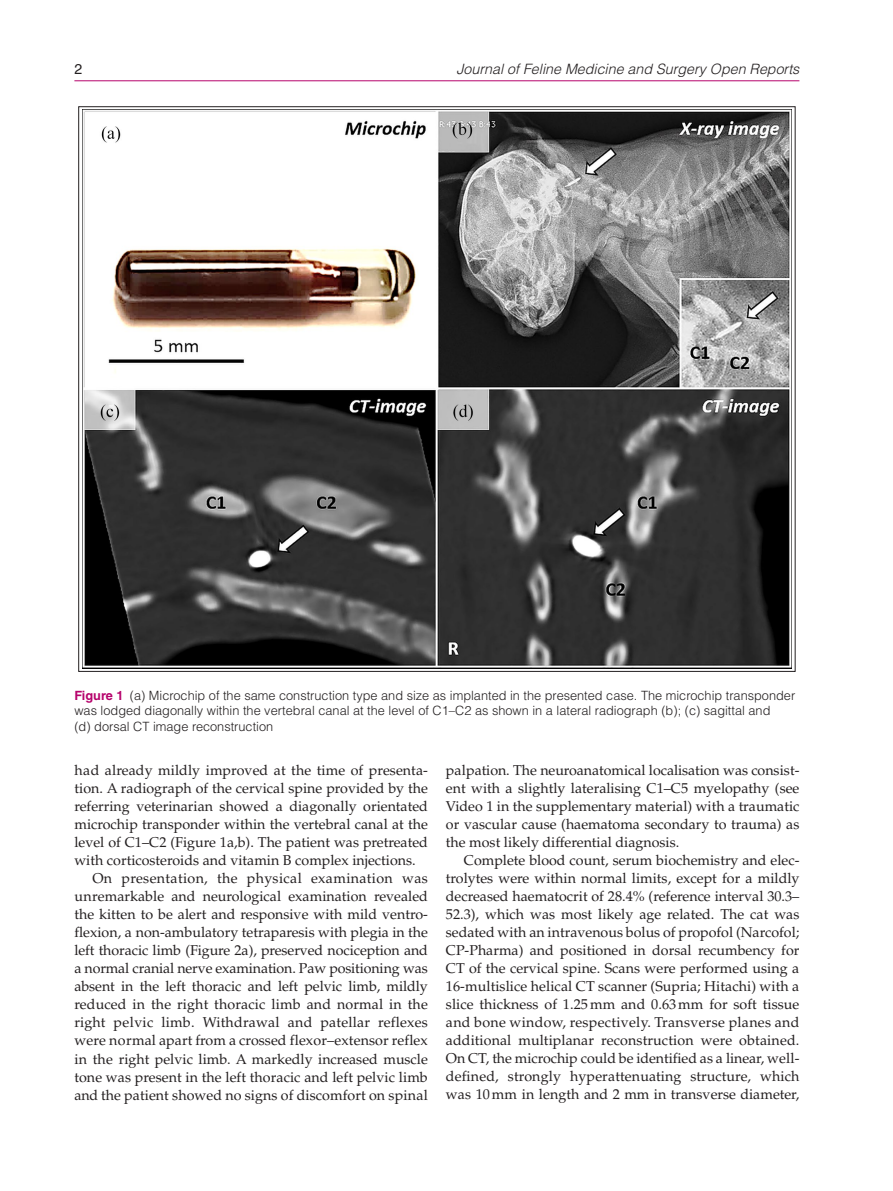
<style>
.page{position:relative;width:893px;height:1191px;background:#fff}
.page>*{position:absolute;margin:0;border:0;box-sizing:border-box;transform-origin:0 0}
.t1{font:14.25px/18px "Palatino LT Std";color:#231f20;text-align:justify}
.t2{font:italic 300 14.25px "Helvetica LT Std";color:#231f20}
.t3{font:14.25px "Palatino LT Std";letter-spacing:.025em;color:#231f20}
.t4{font:14.25px "Helvetica LT Std";color:#231f20}
.t5{font:300 12.75px/15.8px "Helvetica LT Std";color:#231f20}
.s1{font-weight:700;color:#b6036c}
</style>
<div class="page">
<hr style="left:74px;top:80px;width:725px;height:1px;background:#b6036c">
<img style="left:82px;top:109px;width:710px;height:559px">
<p class="t4" style="left:74px;top:61px;width:9px">2</p>
<p class="t2" style="left:456px;top:60px;width:344px">Journal of Feline Medicine and Surgery Open Reports</p>
<p class="t5" style="left:74px;top:687px;width:722px"><span class="s1">Figure 1</span> (a) Microchip of the same construction type and size as implanted in the presented case. The microchip transponder was lodged diagonally within the vertebral canal at the level of C1–C2 as shown in a lateral radiograph (b); (c) sagittal and<br>(d) dorsal CT image reconstruction</p>
<p class="t1" style="left:74px;top:762px;width:355px">had already mildly improved at the time of presenta-</p>
<p class="t1" style="left:74px;top:780px;width:355px">tion. A radiograph of the cervical spine provided by the</p>
<p class="t1" style="left:74px;top:798px;width:355px">referring veterinarian showed a diagonally orientated</p>
<p class="t1" style="left:74px;top:816px;width:355px">microchip transponder within the vertebral canal at the</p>
<p class="t1" style="left:74px;top:834px;width:355px">level of C1–C2 (Figure 1a,b). The patient was pretreated</p>
<p class="t1" style="left:74px;top:852px;width:343px">with corticosteroids and vitamin B complex injections.</p>
<p class="t3" style="left:92px;top:870px;width:337px">On presentation, the physical examination was</p>
<p class="t1" style="left:74px;top:888px;width:355px">unremarkable and neurological examination revealed</p>
<p class="t1" style="left:74px;top:906px;width:355px">the kitten to be alert and responsive with mild ventro-</p>
<p class="t1" style="left:74px;top:924px;width:355px">flexion, a non-ambulatory tetraparesis with plegia in the</p>
<p class="t1" style="left:74px;top:942px;width:355px">left thoracic limb (Figure 2a), preserved nociception and</p>
<p class="t1" style="left:74px;top:960px;width:355px">a normal cranial nerve examination. Paw positioning was</p>
<p class="t1" style="left:74px;top:978px;width:355px">absent in the left thoracic and left pelvic limb, mildly</p>
<p class="t1" style="left:74px;top:996px;width:355px">reduced in the right thoracic limb and normal in the</p>
<p class="t1" style="left:74px;top:1014px;width:355px">right pelvic limb. Withdrawal and patellar reflexes</p>
<p class="t1" style="left:74px;top:1032px;width:355px">were normal apart from a crossed flexor–extensor reflex</p>
<p class="t1" style="left:74px;top:1050px;width:355px">in the right pelvic limb. A markedly increased muscle</p>
<p class="t1" style="left:74px;top:1068px;width:355px">tone was present in the left thoracic and left pelvic limb</p>
<p class="t1" style="left:74px;top:1086px;width:355px">and the patient showed no signs of discomfort on spinal</p>
<p class="t1" style="left:446px;top:762px;width:355px">palpation. The neuroanatomical localisation was consist&shy;ent with a slightly lateralising C1–C5 myelopathy (see Video 1 in the supplementary material) with a traumatic or vascular cause (haematoma secondary to trauma) as the most likely differential diagnosis.</p>
<p class="t1" style="left:446px;top:851px;width:355px;text-indent:18px">Complete blood count, serum biochemistry and elec&shy;trolytes were within normal limits, except for a mildly decreased haematocrit of 28.4% (reference interval 30.3– 52.3), which was most likely age related. The cat was sedated with an intravenous bolus of propofol (Narcofol; CP-Pharma) and positioned in dorsal recumbency for CT of the cervical spine. Scans were performed using a 16-multislice helical CT scanner (Supria; Hitachi) with a slice thickness of 1.25mm and 0.63mm for soft tissue and bone window, respectively. Transverse planes and additional multiplanar reconstruction were obtained.<br>On CT, the microchip could be identified as a linear, well&shy;defined, strongly hyperattenuating structure, which was 10mm in length and 2 mm in transverse diameter,</p>
</div>
